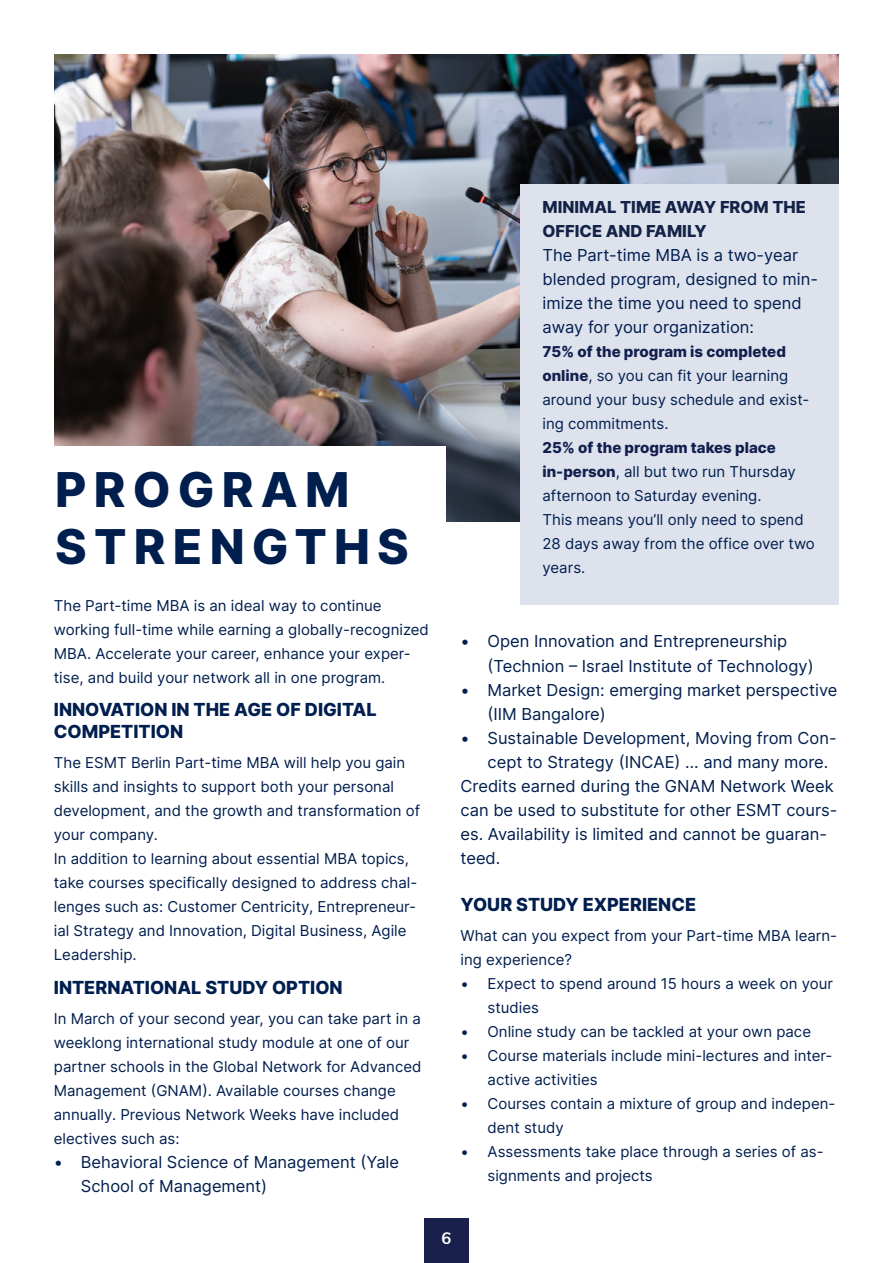
<style>
.page{position:relative;width:893px;height:1263px;background:#fff}
.page>*{position:absolute;margin:0;border:0;box-sizing:border-box;transform-origin:0 0}
.t1{font:800 48px/57px "Inter";letter-spacing:.15em;color:#001e4e}
.t2{font:800 18px/21.6px "Inter";color:#001e4e}
.t3{font:16.5px/24px "Inter";color:#001e4e}
.t4{font:800 16.5px/24px "Inter";color:#132347}
.t5{font:700 16.5px "Nunito Sans";color:#fff}
.t6{font:15px/24px "Inter";color:#001e4e}
.s1{font-weight:800;color:#121f4d}
</style>
<div class="page">
<div style="left:424px;top:1218px;width:45px;height:45px;background:#19204c"></div>
<img style="left:54px;top:54px;width:785px;height:468px">
<div style="left:40px;top:446px;width:406px;height:93px;background:#fff"></div>
<div style="left:520px;top:184px;width:319px;height:421px;background:#dde2ed"></div>
<h1 class="t1" style="left:55px;top:459px;width:355px">PROGRAM<br>STRENGTHS</h1>
<p class="t6" style="left:54px;top:593px;width:377px">The Part-time MBA is an ideal way to continue working full-time while earning a globally-recognized MBA. Accelerate your career, enhance your exper&shy;tise, and build your network all in one program.</p>
<p class="t2" style="left:54px;top:698px;width:324px">INNOVATION IN THE AGE OF DIGITAL<br>COMPETITION</p>
<p class="t6" style="left:54px;top:750px;width:368px">The ESMT Berlin Part-time MBA will help you gain skills and insights to support both your personal development, and the growth and transformation of your company.<br>In addition to learning about essential MBA topics, take courses specifically designed to address chal&shy;lenges such as: Customer Centricity, Entrepreneur&shy;ial Strategy and Innovation, Digital Business, Agile Leadership.</p>
<p class="t2" style="left:54px;top:976px;width:290px">INTERNATIONAL STUDY OPTION</p>
<p class="t6" style="left:54px;top:1006px;width:369px">In March of your second year, you can take part in a weeklong international study module at one of our partner schools in the Global Network for Advanced Management (GNAM). Available courses change annually. Previous Network Weeks have included electives such as:</p>
<p class="t3" style="left:81px;top:1149px;width:320px;text-indent:-27px">• Behavioral Science of Management (Yale<br>School of Management)</p>
<p class="t4" style="left:542px;top:195px;width:265px">MINIMAL TIME AWAY FROM THE<br>OFFICE AND FAMILY</p>
<p class="t3" style="left:542px;top:243px;width:277px">The Part-time MBA is a two-year blended program, designed to min&shy;imize the time you need to spend away for your organization:</p>
<p class="t6" style="left:542px;top:339px;width:268px"><span class="s1">75% of the program is completed online</span>, so you can fit your learning around your busy schedule and exist&shy;ing commitments.</p>
<p class="t6" style="left:542px;top:435px;width:274px"><span class="s1">25% of the program takes place in-person</span>, all but two run Thursday afternoon to Saturday evening.<br>This means you’ll only need to spend<br>28 days away from the office over two years.</p>
<p class="t3" style="left:487px;top:629px;width:328px;text-indent:-27px">• Open Innovation and Entrepreneurship (Technion – Israel Institute of Technology)</p>
<p class="t3" style="left:487px;top:677px;width:351px;text-indent:-27px">• Market Design: emerging market perspective (IIM Bangalore)</p>
<p class="t3" style="left:461px;top:725px;width:378px">• Sustainable Development, Moving from Con-</p>
<p class="t3" style="left:487px;top:749px;width:342px">cept to Strategy (INCAE) ... and many more.</p>
<p class="t3" style="left:461px;top:773px;width:375px">Credits earned during the GNAM Network Week</p>
<p class="t3" style="left:461px;top:797px;width:378px">can be used to substitute for other ESMT cours-</p>
<p class="t3" style="left:461px;top:821px;width:368px">es. Availability is limited and cannot be guaran-</p>
<p class="t3" style="left:461px;top:845px;width:41px">teed.</p>
<p class="t2" style="left:461px;top:893px;width:237px">YOUR STUDY EXPERIENCE</p>
<p class="t6" style="left:461px;top:923px;width:378px">What can you expect from your Part-time MBA learn&shy;ing experience?</p>
<p class="t6" style="left:488px;top:971px;width:347px;text-indent:-27px">• Expect to spend around 15 hours a week on your studies</p>
<p class="t6" style="left:461px;top:1019px;width:352px">• Online study can be tackled at your own pace</p>
<p class="t6" style="left:488px;top:1043px;width:346px;text-indent:-27px">• Course materials include mini-lectures and inter&shy;active activities</p>
<p class="t6" style="left:488px;top:1091px;width:349px;text-indent:-27px">• Courses contain a mixture of group and indepen&shy;dent study</p>
<p class="t6" style="left:488px;top:1139px;width:337px;text-indent:-27px">• Assessments take place through a series of as&shy;signments and projects</p>
<p class="t5" style="left:442px;top:1226px;width:11px">6</p>
</div>
